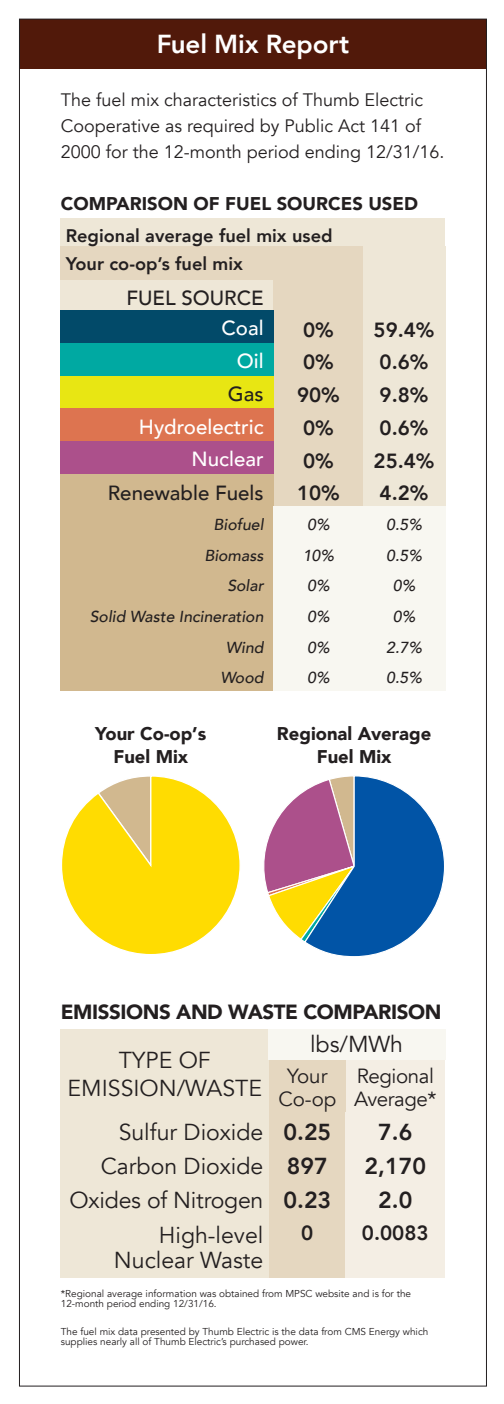
<style>
.page{position:relative;width:504px;height:1404px;background:#fff}
.page>*{position:absolute;margin:0;border:0;box-sizing:border-box;transform-origin:0 0}
.t1{font:800 26px "Avenir";letter-spacing:-.005em;color:#fff}
.t2{font:23px "Avenir";color:#231f20}
.t3{font:800 23px "Avenir";color:#231f20}
.t4{font:800 20.4px "Avenir";color:#231f20}
.t5{font:500 20.4px/33.4px "Avenir";color:#fff;text-align:right}
.t6{font:900 20.4px "Avenir";letter-spacing:-.02em;color:#231f20}
.t7{font:20.4px/23px "Avenir";letter-spacing:-.02em;color:#231f20;text-align:center}
.t8{font:500 20.4px "Avenir";color:#231f20}
.t9{font:900 18.4px/23px "Avenir";color:#231f20;text-align:center}
.t10{font:800 18.2px "Avenir";color:#231f20}
.t11{font:18px/26px "Avenir";color:#231f20}
.t12{font:italic 500 16px/30.8px "Avenir";color:#231f20;text-align:right}
.t13{font:10px/10px "Avenir";color:#231f20}
.s1{color:#231f20}
</style>
<div class="page">
<div style="left:19px;top:19px;width:468px;height:50px;background:#51190a"></div>
<div style="left:61px;top:219px;width:384px;height:28px;background:#eee7d7"></div>
<div style="left:363px;top:247px;width:82px;height:33px;background:#eee7d7"></div>
<div style="left:61px;top:280px;width:213px;height:30px;background:#eee7d7"></div>
<div style="left:363px;top:280px;width:82px;height:30px;background:#eee7d7"></div>
<div style="left:363px;top:310px;width:82px;height:33px;background:#eee7d7"></div>
<div style="left:363px;top:343px;width:82px;height:33px;background:#eee7d7"></div>
<div style="left:363px;top:376px;width:82px;height:32px;background:#eee7d7"></div>
<div style="left:363px;top:408px;width:82px;height:33px;background:#eee7d7"></div>
<div style="left:363px;top:441px;width:82px;height:33px;background:#eee7d7"></div>
<div style="left:363px;top:474px;width:82px;height:33px;background:#eee7d7"></div>
<div style="left:61px;top:247px;width:302px;height:33px;background:#e5d7c0"></div>
<div style="left:274px;top:280px;width:89px;height:30px;background:#e5d7c0"></div>
<div style="left:274px;top:310px;width:89px;height:33px;background:#e5d7c0"></div>
<div style="left:274px;top:343px;width:89px;height:33px;background:#e5d7c0"></div>
<div style="left:274px;top:376px;width:89px;height:32px;background:#e5d7c0"></div>
<div style="left:274px;top:408px;width:89px;height:33px;background:#e5d7c0"></div>
<div style="left:274px;top:441px;width:89px;height:33px;background:#e5d7c0"></div>
<div style="left:274px;top:474px;width:89px;height:33px;background:#e5d7c0"></div>
<div style="left:61px;top:376px;width:213px;height:32px;background:#e8e613"></div>
<div style="left:61px;top:408px;width:213px;height:33px;background:#dd7450"></div>
<div style="left:61px;top:441px;width:213px;height:33px;background:#ac508b"></div>
<div style="left:61px;top:474px;width:213px;height:33px;background:#d1b88f"></div>
<div style="left:61px;top:507px;width:213px;height:30px;background:#d1b88f"></div>
<div style="left:61px;top:537px;width:213px;height:31px;background:#d1b88f"></div>
<div style="left:61px;top:568px;width:213px;height:31px;background:#d1b88f"></div>
<div style="left:61px;top:599px;width:213px;height:30px;background:#d1b88f"></div>
<div style="left:61px;top:629px;width:213px;height:31px;background:#d1b88f"></div>
<div style="left:61px;top:660px;width:213px;height:31px;background:#d1b88f"></div>
<div style="left:274px;top:507px;width:89px;height:30px;background:#f8f7f1"></div>
<div style="left:363px;top:507px;width:82px;height:30px;background:#f8f7f1"></div>
<div style="left:274px;top:537px;width:89px;height:31px;background:#f8f7f1"></div>
<div style="left:363px;top:537px;width:82px;height:31px;background:#f8f7f1"></div>
<div style="left:274px;top:568px;width:89px;height:31px;background:#f8f7f1"></div>
<div style="left:363px;top:568px;width:82px;height:31px;background:#f8f7f1"></div>
<div style="left:274px;top:599px;width:89px;height:30px;background:#f8f7f1"></div>
<div style="left:363px;top:599px;width:82px;height:30px;background:#f8f7f1"></div>
<div style="left:274px;top:629px;width:89px;height:31px;background:#f8f7f1"></div>
<div style="left:363px;top:629px;width:82px;height:31px;background:#f8f7f1"></div>
<div style="left:274px;top:660px;width:89px;height:31px;background:#f8f7f1"></div>
<div style="left:363px;top:660px;width:82px;height:31px;background:#f8f7f1"></div>
<div style="left:61px;top:1029px;width:208px;height:83px;background:#eee7d7"></div>
<div style="left:61px;top:1112px;width:208px;height:34px;background:#eee7d7"></div>
<div style="left:61px;top:1146px;width:208px;height:34px;background:#eee7d7"></div>
<div style="left:61px;top:1180px;width:208px;height:34px;background:#eee7d7"></div>
<div style="left:61px;top:1214px;width:208px;height:64px;background:#eee7d7"></div>
<div style="left:269px;top:1112px;width:77px;height:34px;background:#e5d7c0"></div>
<div style="left:269px;top:1146px;width:77px;height:34px;background:#e5d7c0"></div>
<div style="left:269px;top:1180px;width:77px;height:34px;background:#e5d7c0"></div>
<div style="left:269px;top:1214px;width:77px;height:64px;background:#e5d7c0"></div>
<div style="left:346px;top:1029px;width:99px;height:83px;background:#f4eee4"></div>
<div style="left:346px;top:1112px;width:99px;height:34px;background:#f4eee4"></div>
<div style="left:346px;top:1146px;width:99px;height:34px;background:#f4eee4"></div>
<div style="left:346px;top:1180px;width:99px;height:34px;background:#f4eee4"></div>
<div style="left:346px;top:1214px;width:99px;height:64px;background:#f4eee4"></div>
<div style="left:269px;top:1029px;width:77px;height:83px;background:#e5d7c0"></div>
<div style="left:268px;top:1029px;width:177px;height:31px;background:#f8f7f1"></div>
<div style="left:61px;top:310px;width:213px;height:33px;background:#024a69"></div>
<div style="left:61px;top:343px;width:213px;height:33px;background:#00a9a2"></div>
<svg style="left:62px;top:776px;width:178px;height:178px"></svg>
<svg style="left:264px;top:776px;width:181px;height:181px"></svg>
<p class="t1" style="left:157px;top:23px;width:194px">Fuel Mix Report</p>
<p class="t11" style="left:61px;top:87px;width:385px">The fuel mix characteristics of Thumb Electric<br>Cooperative as required by Public Act 141 of<br>2000 for the 12-month period ending 12/31/16.</p>
<h1 class="t9" style="left:61px;top:191px;width:359px">COMPARISON OF FUEL SOURCES USED</h1>
<p class="t10" style="left:66px;top:221px;width:268px">Regional average fuel mix used</p>
<p class="t10" style="left:66px;top:249px;width:179px">Your co-op’s fuel mix</p>
<p class="t8" style="left:126px;top:280px;width:139px">FUEL SOURCE</p>
<p class="t5" style="left:222px;top:311px;width:44px;line-height:32.8px">Coal<br>Oil</p>
<p class="t4" style="left:303px;top:314px;width:32px">0%</p>
<p class="t4" style="left:374px;top:314px;width:62px">59.4%</p>
<p class="t4" style="left:303px;top:346px;width:32px">0%</p>
<p class="t4" style="left:380px;top:346px;width:50px">0.6%</p>
<p class="t8" style="left:228px;top:376px;width:37px">Gas</p>
<p class="t4" style="left:297px;top:379px;width:44px">90%</p>
<p class="t4" style="left:380px;top:379px;width:50px">9.8%</p>
<p class="t5" style="left:108px;top:409px;width:157px">Hydroelectric<br>Nuclear<br><span class="s1">Renewable Fuels</span></p>
<p class="t12" style="left:90px;top:509px;width:175px">Biofuel<br>Biomass<br>Solar<br>Solid Waste Incineration<br>Wind<br>Wood</p>
<p class="t4" style="left:303px;top:412px;width:32px">0%</p>
<p class="t4" style="left:380px;top:412px;width:50px">0.6%</p>
<p class="t4" style="left:303px;top:445px;width:32px">0%</p>
<p class="t4" style="left:374px;top:445px;width:62px">25.4%</p>
<p class="t4" style="left:297px;top:477px;width:44px">10%</p>
<p class="t4" style="left:380px;top:477px;width:50px">4.2%</p>
<p class="t12" style="left:307px;top:509px;width:24px">0%</p>
<p class="t12" style="left:386px;top:509px;width:37px">0.5%</p>
<p class="t12" style="left:303px;top:540px;width:33px">10%</p>
<p class="t12" style="left:386px;top:540px;width:37px">0.5%</p>
<p class="t12" style="left:307px;top:571px;width:24px">0%</p>
<p class="t12" style="left:393px;top:571px;width:24px">0%</p>
<p class="t12" style="left:307px;top:601px;width:24px">0%</p>
<p class="t12" style="left:393px;top:601px;width:24px">0%</p>
<p class="t12" style="left:307px;top:632px;width:24px">0%</p>
<p class="t12" style="left:386px;top:632px;width:37px">2.7%</p>
<p class="t12" style="left:307px;top:663px;width:24px">0%</p>
<p class="t12" style="left:386px;top:663px;width:37px">0.5%</p>
<p class="t9" style="left:95px;top:722px;width:112px">Your Co-opʼs<br>Fuel Mix</p>
<p class="t9" style="left:277px;top:722px;width:156px">Regional Average<br>Fuel Mix</p>
<h2 class="t6" style="left:61px;top:994px;width:382px">EMISSIONS AND WASTE COMPARISON</h2>
<p class="t2" style="left:119px;top:1046px;width:93px">TYPE OF</p>
<p class="t7" style="left:357px;top:1065px;width:79px">Regional</p>
<p class="t2" style="left:310px;top:1031px;width:95px">lbs/MWh</p>
<p class="t7" style="left:278px;top:1065px;width:60px">Your<br>Co-op</p>
<p class="t2" style="left:68px;top:1074px;width:196px">EMISSION/WASTE</p>
<p class="t7" style="left:354px;top:1088px;width:84px">Average*</p>
<p class="t2" style="left:119px;top:1119px;width:146px">Sulfur Dioxide</p>
<p class="t3" style="left:284px;top:1114px;width:49px">0.25</p>
<p class="t3" style="left:378px;top:1114px;width:36px">7.6</p>
<p class="t2" style="left:101px;top:1153px;width:164px">Carbon Dioxide</p>
<p class="t3" style="left:287px;top:1148px;width:42px">897</p>
<p class="t3" style="left:365px;top:1148px;width:63px">2,170</p>
<p class="t2" style="left:70px;top:1187px;width:195px">Oxides of Nitrogen</p>
<p class="t3" style="left:284px;top:1183px;width:49px">0.23</p>
<p class="t3" style="left:378px;top:1183px;width:36px">2.0</p>
<p class="t2" style="left:159px;top:1221px;width:106px">High-level</p>
<p class="t4" style="left:301px;top:1217px;width:14px">0</p>
<p class="t4" style="left:362px;top:1217px;width:68px">0.0083</p>
<p class="t2" style="left:114px;top:1247px;width:151px">Nuclear Waste</p>
<p class="t13" style="left:61px;top:1289px;width:352px">*Regional average information was obtained from MPSC website and is for the<br>12-month period ending 12/31/16.</p>
<p class="t13" style="left:61px;top:1327px;width:369px">The fuel mix data presented by Thumb Electric is the data from CMS Energy which supplies nearly all of Thumb Electric’s purchased power.</p>
</div>
